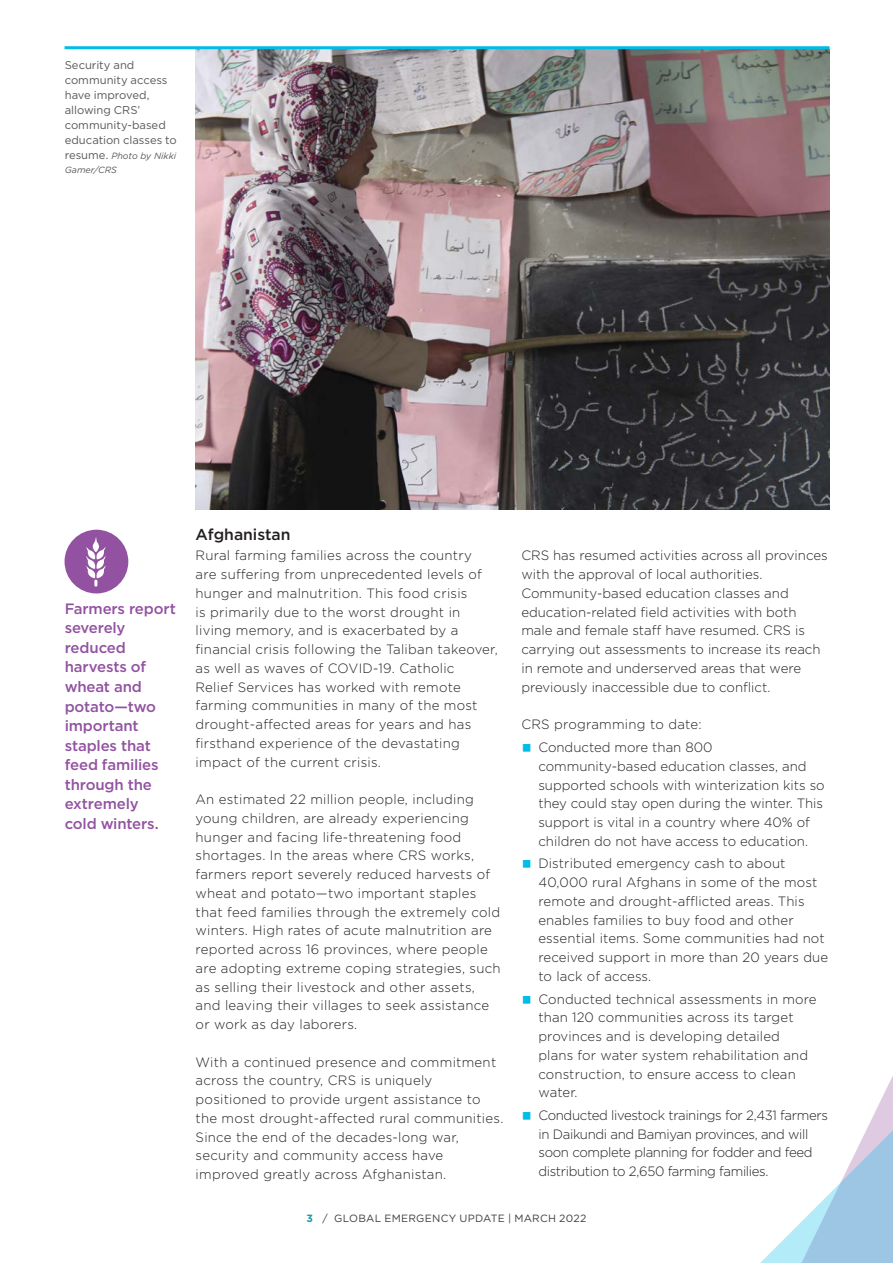
<style>
.page{position:relative;width:893px;height:1263px;background:#fff}
.page>*{position:absolute;margin:0;border:0;box-sizing:border-box;transform-origin:0 0}
.t1{font:500 15.75px "Gotham";color:#231f20}
.M_Pull_quote_no_quot{font:500 15px/19.5px "Gotham";letter-spacing:-.01em;color:#9252a1}
.Body_copy{font:300 13.5px/18.8px "Gotham";letter-spacing:.01em;color:#231f20}
.Body_copy-2{font:300 13.5px/18.8px "Gotham";letter-spacing:-.025em;color:#231f20}
.Photo_caption{font:11.25px/15px "Gotham";color:#57585a}
.t2{font:10.5px "Gotham";letter-spacing:.025em;color:#3e3e3f}
.Photo_caption-2{font:italic 9px/13.5px "Gotham";color:#57585a}
.s1{font-style:normal;font-size:11.25px}
.s2{color:#02bce8}
.s3{font-weight:700;color:#1d9aaa}
</style>
<div class="page">
<svg style="left:760px;top:1076px;width:133px;height:187px"></svg>
<img style="left:196px;top:49px;width:634px;height:461px">
<div style="left:65px;top:530px;width:63px;height:63px;background:#9252a1;border-radius:50%"></div>
<img style="left:86px;top:537px;width:20px;height:49px">
<hr style="left:65px;top:46px;width:765px;height:3px;background:#02bce8">
<p class="Photo_caption" style="left:65px;top:58px;width:113px">Security and community access have improved, allowing CRS’ community‑based education classes to</p>
<p class="Photo_caption-2" style="left:65px;top:149px;width:113px"><span class="s1">resume.</span> Photo by Nikki<br>Gamer/CRS</p>
<p class="M_Pull_quote_no_quot" style="left:65px;top:599px;width:113px">Farmers report severely reduced harvests of wheat and potato—two important staples that feed families through the extremely<br>cold winters.</p>
<h2 class="t1" style="left:196px;top:524px;width:97px">Afghanistan</h2>
<p class="Body_copy" style="left:196px;top:546px;width:304px">Rural farming families across the country<br>are suffering from unprecedented levels of hunger and malnutrition. This food crisis<br>is primarily due to the worst drought in living memory, and is exacerbated by a financial crisis following the Taliban takeover, as well as waves of COVID‑19. Catholic<br>Relief Services has worked with remote farming communities in many of the most drought‑affected areas for years and has firsthand experience of the devastating impact of the current crisis.</p>
<p class="Body_copy" style="left:196px;top:790px;width:307px">An estimated 22 million people, including young children, are already experiencing hunger and facing life‑threatening food shortages. In the areas where CRS works, farmers report severely reduced harvests of wheat and potato—two important staples that feed families through the extremely cold winters. High rates of acute malnutrition are reported across 16 provinces, where people are adopting extreme coping strategies, such as selling their livestock and other assets, and leaving their villages to seek assistance or work as day laborers.</p>
<p class="Body_copy" style="left:196px;top:1052px;width:309px">With a continued presence and commitment across the country, CRS is uniquely positioned to provide urgent assistance to the most drought‑affected rural communities.<br>Since the end of the decades‑long war, security and community access have improved greatly across Afghanistan.</p>
<p class="Body_copy" style="left:521px;top:546px;width:308px">CRS has resumed activities across all provinces with the approval of local authorities.<br>Community‑based education classes and education‑related field activities with both male and female staff have resumed. CRS is carrying out assessments to increase its reach in remote and underserved areas that were previously inaccessible due to conflict.</p>
<p class="Body_copy" style="left:521px;top:715px;width:182px">CRS programming to date:</p>
<p class="Body_copy" style="left:538px;top:737px;width:288px;text-indent:-17px"><span class="s2">○</span> Conducted more than 800 community‑based education classes, and supported schools with winterization kits so they could stay open during the winter. This support is vital in a country where 40% of children do not have access to education.</p>
<p class="Body_copy" style="left:538px;top:854px;width:291px;text-indent:-17px"><span class="s2">○</span> Distributed emergency cash to about 40,000 rural Afghans in some of the most remote and drought‑afflicted areas. This enables families to buy food and other essential items. Some communities had not received support in more than 20 years due to lack of access.</p>
<p class="Body_copy" style="left:538px;top:989px;width:280px;text-indent:-17px"><span class="s2">○</span> Conducted technical assessments in more than 120 communities across its target provinces and is developing detailed plans for water system rehabilitation and construction, to ensure access to clean water.</p>
<p class="Body_copy-2" style="left:538px;top:1105px;width:291px;text-indent:-17px"><span class="s2">○</span> Conducted livestock trainings for 2,431 farmers in Daikundi and Bamiyan provinces, and will soon complete planning for fodder and feed distribution to 2,650 farming families.</p>
<p class="t2" style="left:307px;top:1212px;width:281px"><span class="s3">3</span> / GLOBAL EMERGENCY UPDATE | MARCH 2022</p>
</div>
